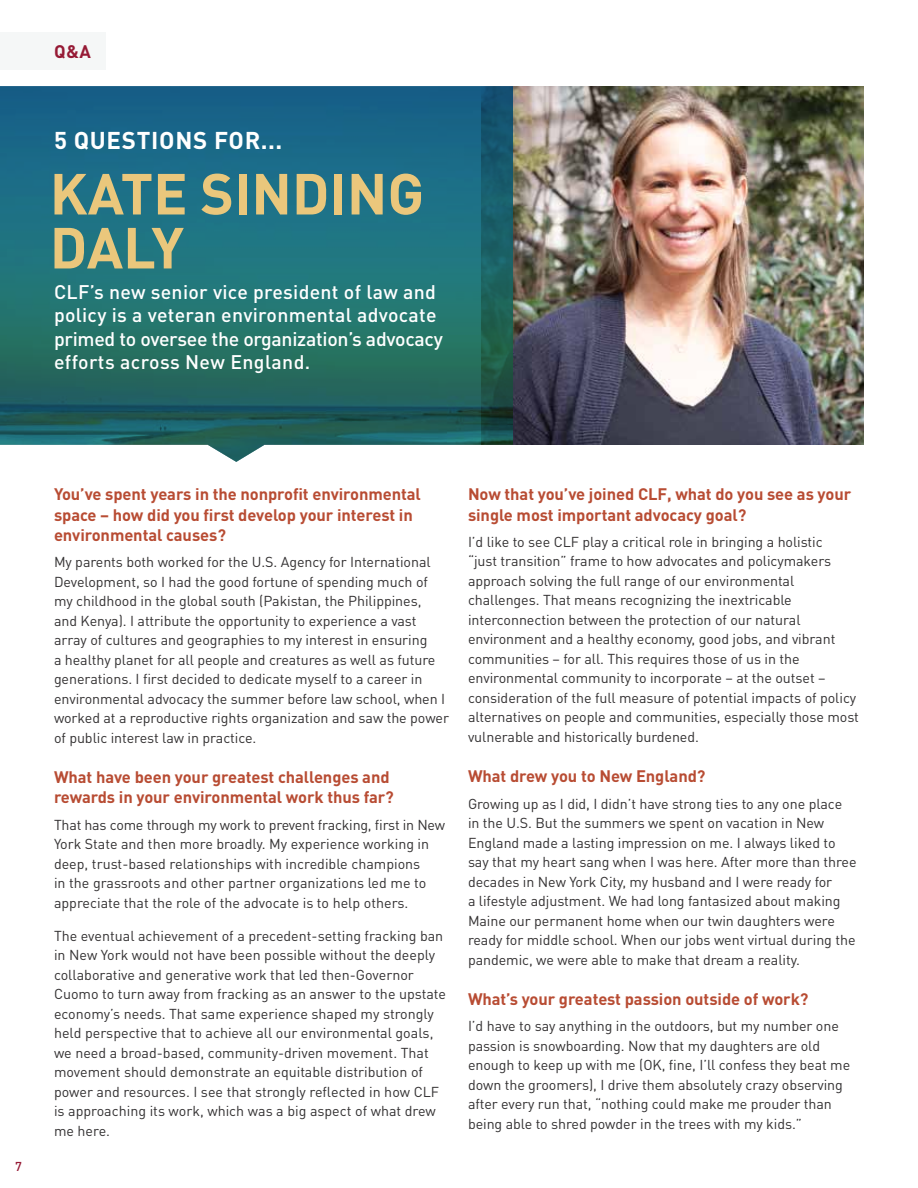
<style>
.page{position:relative;width:918px;height:1188px;background:#fff}
.page>*{position:absolute;margin:0;border:0;box-sizing:border-box;transform-origin:0 0}
.t1{font:700 57px/54px "DIN Pro";color:#eac77c}
.t2{font:700 24px "DIN Pro";letter-spacing:.03em;color:#fff}
.t3{font:500 19.5px/23.2px "DIN Pro";letter-spacing:.015em;color:#fff}
.t4{font:700 18px "DIN Pro";color:#961a35}
.t5{font:700 16.5px/20.2px "DIN Pro";letter-spacing:-.005em;color:#b84c33}
.t6{font:14.25px/19.5px "DIN Pro";letter-spacing:-.005em;color:#333132}
.t7{font:500 12.75px "DIN Pro";color:#961a35}
</style>
<div class="page">
<img style="left:513px;top:87px;width:351px;height:358px">
<svg style="left:0;top:86px;width:513px;height:376px;background:#28717b"></svg>
<div style="left:0;top:32px;width:106px;height:37px;background:#f5f7f7"></div>
<hr style="left:917px;top:32px;width:1px;height:37px;background:#f5f7f7">
<p class="t4" style="left:54px;top:39px;width:38px">Q&amp;A</p>
<h2 class="t2" style="left:54px;top:124px;width:230px">5 QUESTIONS FOR...</h2>
<h1 class="t1" style="left:50px;top:165px;width:375px">KATE SINDING<br>DALY</h1>
<h3 class="t3" style="left:54px;top:280px;width:390px">CLF’s new senior vice president of law and policy is a veteran environmental advocate primed to oversee the organization’s advocacy efforts across New England.</h3>
<p class="t7" style="left:15px;top:1158px;width:8px">7</p>
<p class="t5" style="left:54px;top:484px;width:368px">You’ve spent years in the nonprofit environmental space – how did you first develop your interest in environmental causes?</p>
<p class="t6" style="left:54px;top:552px;width:397px">My parents both worked for the U.S. Agency for International Development, so I had the good fortune of spending much of my childhood in the global south (Pakistan, the Philippines,<br>and Kenya). I attribute the opportunity to experience a vast array of cultures and geographies to my interest in ensuring<br>a healthy planet for all people and creatures as well as future generations. I first decided to dedicate myself to a career in environmental advocacy the summer before law school, when I worked at a reproductive rights organization and saw the power of public interest law in practice.</p>
<p class="t5" style="left:54px;top:766px;width:341px">What have been your greatest challenges and rewards in your environmental work thus far?</p>
<p class="t6" style="left:54px;top:814px;width:393px">That has come through my work to prevent fracking, first in New York State and then more broadly. My experience working in deep, trust-based relationships with incredible champions<br>in the grassroots and other partner organizations led me to appreciate that the role of the advocate is to help others.</p>
<p class="t6" style="left:54px;top:925px;width:394px">The eventual achievement of a precedent-setting fracking ban in New York would not have been possible without the deeply collaborative and generative work that led then-Governor Cuomo to turn away from fracking as an answer to the upstate economy’s needs. That same experience shaped my strongly held perspective that to achieve all our environmental goals, we need a broad-based, community-driven movement. That movement should demonstrate an equitable distribution of power and resources. I see that strongly reflected in how CLF is approaching its work, which was a big aspect of what drew me here.</p>
<p class="t5" style="left:468px;top:484px;width:385px">Now that you’ve joined CLF, what do you see as your single most important advocacy goal?</p>
<p class="t6" style="left:468px;top:531px;width:392px">I’d like to see CLF play a critical role in bringing a holistic<br>“just transition” frame to how advocates and policymakers approach solving the full range of our environmental challenges. That means recognizing the inextricable interconnection between the protection of our natural environment and a healthy economy, good jobs, and vibrant communities – for all. This requires those of us in the environmental community to incorporate – at the outset – consideration of the full measure of potential impacts of policy alternatives on people and communities, especially those most vulnerable and historically burdened.</p>
<p class="t5" style="left:468px;top:766px;width:239px">What drew you to New England?</p>
<p class="t6" style="left:468px;top:793px;width:390px">Growing up as I did, I didn’t have strong ties to any one place in the U.S. But the summers we spent on vacation in New England made a lasting impression on me. I always liked to say that my heart sang when I was here. After more than three decades in New York City, my husband and I were ready for<br>a lifestyle adjustment. We had long fantasized about making Maine our permanent home when our twin daughters were ready for middle school. When our jobs went virtual during the pandemic, we were able to make that dream a reality.</p>
<p class="t5" style="left:468px;top:988px;width:342px">What’s your greatest passion outside of work?</p>
<p class="t6" style="left:468px;top:1016px;width:384px">I’d have to say anything in the outdoors, but my number one passion is snowboarding. Now that my daughters are old enough to keep up with me (OK, fine, I’ll confess they beat me down the groomers), I drive them absolutely crazy observing after every run that, “nothing could make me prouder than being able to shred powder in the trees with my kids.”</p>
</div>
